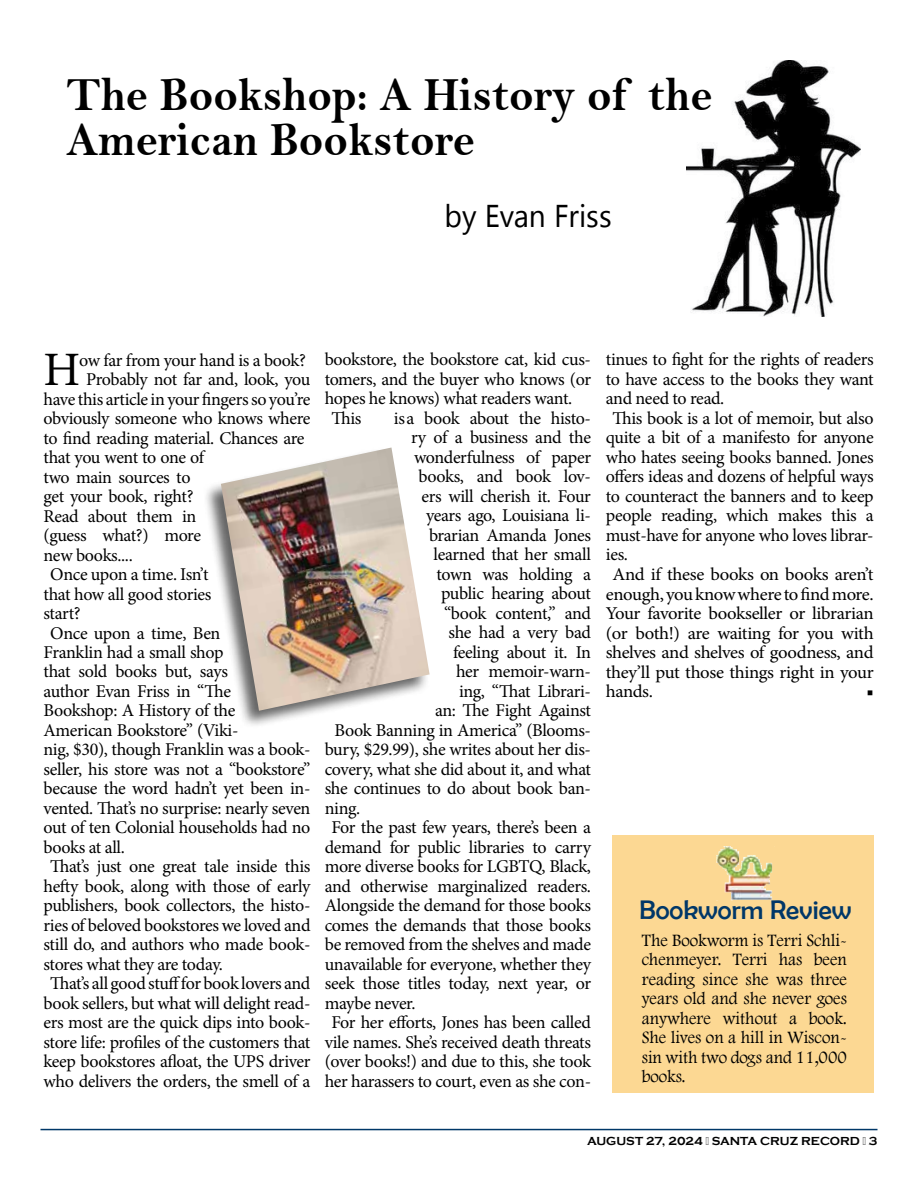
<style>
.page{position:relative;width:918px;height:1188px;background:#fff}
.page>*{position:absolute;margin:0;border:0;box-sizing:border-box;transform-origin:0 0}
.t1{font:48px/45px "Bell MT Bold";color:#000;scale:.95 1}
.t2{font:48px "Minion Pro";color:#000}
.t3{font:27px "Berlin Sans FB";color:#003768}
.t4{font:18px "Minion Pro";letter-spacing:-.025em;color:#000}
.t5{font:18px "Minion Pro";letter-spacing:-.025em;color:#000;scale:1.04 1}
.t6{font:18px/19.5px "Footlight MT Light";color:#000;text-align:justify;scale:.95 1}
.t7{font:16.5px "Minion Pro";color:#000}
.t8{font:700 12px "Copperplate Gothic";color:#000}
</style>
<div class="page">
<hr style="left:40px;top:1129px;width:838px;height:1px;background:#003768">
<img style="left:687px;top:60px;width:174px;height:257px">
<div style="left:202px;top:447px;width:228px;height:282px;background:#000;opacity:.6"></div>
<img style="left:221px;top:448px;width:209px;height:263px">
<div style="left:612px;top:836px;width:262px;height:258px;background:#fcd893"></div>
<img style="left:716px;top:846px;width:57px;height:54px">
<h1 class="t1" style="left:66px;top:72px;width:681px">The Bookshop: A History of the<br>American Bookstore</h1>
<h1 class="t2" style="left:44px;top:338px;width:38px">H</h1>
<p class="t4" style="left:79px;top:348px;width:228px">ow far from your hand is a book?</p>
<p class="t4" style="left:86px;top:367px;width:226px">Probably not far and, look, you</p>
<p class="t4" style="left:44px;top:387px;width:269px">have this article in your fingers so you’re</p>
<p class="t4" style="left:44px;top:406px;width:268px">obviously someone who knows where</p>
<p class="t4" style="left:44px;top:426px;width:262px">to find reading material. Chances are</p>
<p class="t4" style="left:44px;top:445px;width:162px">that you went to one of</p>
<p class="t4" style="left:44px;top:465px;width:149px">two main sources to</p>
<p class="t4" style="left:44px;top:484px;width:152px">get your book, right?</p>
<p class="t4" style="left:44px;top:504px;width:155px">Read about them in</p>
<p class="t4" style="left:44px;top:523px;width:159px">(guess what?) more</p>
<p class="t4" style="left:44px;top:543px;width:91px">new books....</p>
<p class="t4" style="left:50px;top:562px;width:160px">Once upon a time. Isn’t</p>
<p class="t4" style="left:44px;top:582px;width:169px">that how all good stories</p>
<p class="t4" style="left:44px;top:601px;width:39px">start?</p>
<p class="t4" style="left:50px;top:621px;width:172px">Once upon a time, Ben</p>
<p class="t4" style="left:44px;top:640px;width:182px">Franklin had a small shop</p>
<p class="t4" style="left:44px;top:660px;width:186px">that sold books but, says</p>
<p class="t4" style="left:44px;top:679px;width:189px">author Evan Friss in “The</p>
<p class="t4" style="left:44px;top:699px;width:193px">Bookshop: A History of the</p>
<p class="t4" style="left:44px;top:718px;width:197px">American Bookstore” (Viki-</p>
<p class="t4" style="left:44px;top:738px;width:269px">nig, $30), though Franklin was a book-</p>
<p class="t4" style="left:44px;top:757px;width:268px">seller, his store was not a “bookstore”</p>
<p class="t4" style="left:44px;top:777px;width:269px">because the word hadn’t yet been in-</p>
<p class="t4" style="left:44px;top:796px;width:268px">vented. That’s no surprise: nearly seven</p>
<p class="t4" style="left:44px;top:816px;width:268px">out of ten Colonial households had no</p>
<p class="t4" style="left:44px;top:835px;width:83px">books at all.</p>
<p class="t4" style="left:50px;top:855px;width:262px">That’s just one great tale inside this</p>
<p class="t4" style="left:44px;top:874px;width:268px">hefty book, along with those of early</p>
<p class="t4" style="left:44px;top:894px;width:269px">publishers, book collectors, the histo-</p>
<p class="t4" style="left:44px;top:913px;width:269px">ries of beloved bookstores we loved and</p>
<p class="t4" style="left:44px;top:933px;width:268px">still do, and authors who made book-</p>
<p class="t4" style="left:44px;top:952px;width:181px">stores what they are today.</p>
<p class="t4" style="left:50px;top:972px;width:262px">That’s all good stuff for book lovers and</p>
<p class="t4" style="left:44px;top:991px;width:269px">book sellers, but what will delight read-</p>
<p class="t4" style="left:44px;top:1011px;width:269px">ers most are the quick dips into book-</p>
<p class="t4" style="left:44px;top:1030px;width:268px">store life: profiles of the customers that</p>
<p class="t4" style="left:44px;top:1050px;width:268px">keep bookstores afloat, the UPS driver</p>
<p class="t4" style="left:44px;top:1069px;width:269px">who delivers the orders, the smell of a</p>
<p class="t4" style="left:325px;top:348px;width:268px">bookstore, the bookstore cat, kid cus-</p>
<p class="t4" style="left:325px;top:367px;width:268px">tomers, and the buyer who knows (or</p>
<p class="t4" style="left:325px;top:387px;width:249px">hopes he knows) what readers want.</p>
<p class="t4" style="left:331px;top:406px;width:31px">This</p>
<p class="t4" style="left:394px;top:406px;width:199px">is a book about the histo-</p>
<p class="t4" style="left:411px;top:426px;width:182px">ry of a business and the</p>
<p class="t4" style="left:414px;top:445px;width:179px">wonderfulness of paper</p>
<p class="t4" style="left:419px;top:465px;width:174px">books, and book lov-</p>
<p class="t4" style="left:422px;top:484px;width:171px">ers will cherish it. Four</p>
<p class="t4" style="left:426px;top:504px;width:166px">years ago, Louisiana li-</p>
<p class="t4" style="left:429px;top:523px;width:164px">brarian Amanda Jones</p>
<p class="t4" style="left:434px;top:543px;width:159px">learned that her small</p>
<p class="t4" style="left:437px;top:562px;width:156px">town was holding a</p>
<p class="t4" style="left:441px;top:581px;width:151px">public hearing about</p>
<p class="t4" style="left:444px;top:601px;width:148px">“book content,” and</p>
<p class="t4" style="left:449px;top:620px;width:144px">she had a very bad</p>
<p class="t4" style="left:453px;top:640px;width:140px">feeling about it. In</p>
<p class="t4" style="left:456px;top:659px;width:136px">her memoir-warn-</p>
<p class="t4" style="left:459px;top:679px;width:134px">ing, “That Librari-</p>
<p class="t4" style="left:435px;top:698px;width:158px">an: The Fight Against</p>
<p class="t4" style="left:335px;top:718px;width:258px">Book Banning in America” (Blooms-</p>
<p class="t4" style="left:325px;top:737px;width:268px">bury, $29.99), she writes about her dis-</p>
<p class="t4" style="left:325px;top:757px;width:268px">covery, what she did about it, and what</p>
<p class="t4" style="left:325px;top:776px;width:268px">she continues to do about book ban-</p>
<p class="t4" style="left:325px;top:796px;width:37px">ning.</p>
<p class="t4" style="left:331px;top:815px;width:261px">For the past few years, there’s been a</p>
<p class="t4" style="left:325px;top:835px;width:268px">demand for public libraries to carry</p>
<p class="t4" style="left:325px;top:854px;width:268px">more diverse books for LGBTQ, Black,</p>
<p class="t4" style="left:325px;top:874px;width:268px">and otherwise marginalized readers.</p>
<p class="t4" style="left:325px;top:893px;width:268px">Alongside the demand for those books</p>
<p class="t4" style="left:325px;top:913px;width:268px">comes the demands that those books</p>
<p class="t4" style="left:325px;top:932px;width:268px">be removed from the shelves and made</p>
<p class="t4" style="left:325px;top:952px;width:268px">unavailable for everyone, whether they</p>
<p class="t4" style="left:325px;top:971px;width:268px">seek those titles today, next year, or</p>
<p class="t4" style="left:325px;top:991px;width:92px">maybe never.</p>
<p class="t4" style="left:331px;top:1010px;width:261px">For her efforts, Jones has been called</p>
<p class="t4" style="left:325px;top:1030px;width:268px">vile names. She’s received death threats</p>
<p class="t4" style="left:325px;top:1049px;width:268px">(over books!) and due to this, she took</p>
<p class="t4" style="left:325px;top:1069px;width:268px">her harassers to court, even as she con-</p>
<p class="t4" style="left:606px;top:347px;width:269px">tinues to fight for the rights of readers</p>
<p class="t4" style="left:606px;top:367px;width:269px">to have access to the books they want</p>
<p class="t4" style="left:606px;top:386px;width:120px">and need to read.</p>
<p class="t4" style="left:613px;top:406px;width:263px">This book is a lot of memoir, but also</p>
<p class="t4" style="left:606px;top:425px;width:269px">quite a bit of a manifesto for anyone</p>
<p class="t4" style="left:606px;top:445px;width:269px">who hates seeing books banned. Jones</p>
<p class="t4" style="left:606px;top:464px;width:269px">offers ideas and dozens of helpful ways</p>
<p class="t4" style="left:606px;top:484px;width:269px">to counteract the banners and to keep</p>
<p class="t4" style="left:606px;top:503px;width:269px">people reading, which makes this a</p>
<p class="t4" style="left:606px;top:523px;width:269px">must-have for anyone who loves librar-</p>
<p class="t4" style="left:606px;top:542px;width:24px">ies.</p>
<p class="t5" style="left:613px;top:562px;width:253px">And if these books on books aren’t</p>
<p class="t5" style="left:606px;top:582px;width:259px">enough, you know where to find more.</p>
<p class="t5" style="left:606px;top:601px;width:259px">Your favorite bookseller or librarian</p>
<p class="t5" style="left:606px;top:621px;width:259px">(or both!) are waiting for you with</p>
<p class="t5" style="left:606px;top:640px;width:259px">shelves and shelves of goodness, and</p>
<p class="t5" style="left:606px;top:660px;width:259px">they’ll put those things right in your</p>
<p class="t5" style="left:606px;top:679px;width:47px">hands.</p>
<p class="t7" style="left:867px;top:681px;width:8px">■</p>
<h2 class="t3" style="left:639px;top:895px;width:214px">Bookworm Review</h2>
<p class="t6" style="left:642px;top:930px;width:218px">The Bookworm is Terri Schli&shy;chenmeyer. Terri has been reading since she was three years old and she never goes anywhere without a book.<br>She lives on a hill in Wiscon&shy;sin with two dogs and 11,000 books.</p>
<p class="t8" style="left:587px;top:1135px;width:292px">AUGUST 27, 2024 · SANTA CRUZ RECORD · 3</p>
</div>
